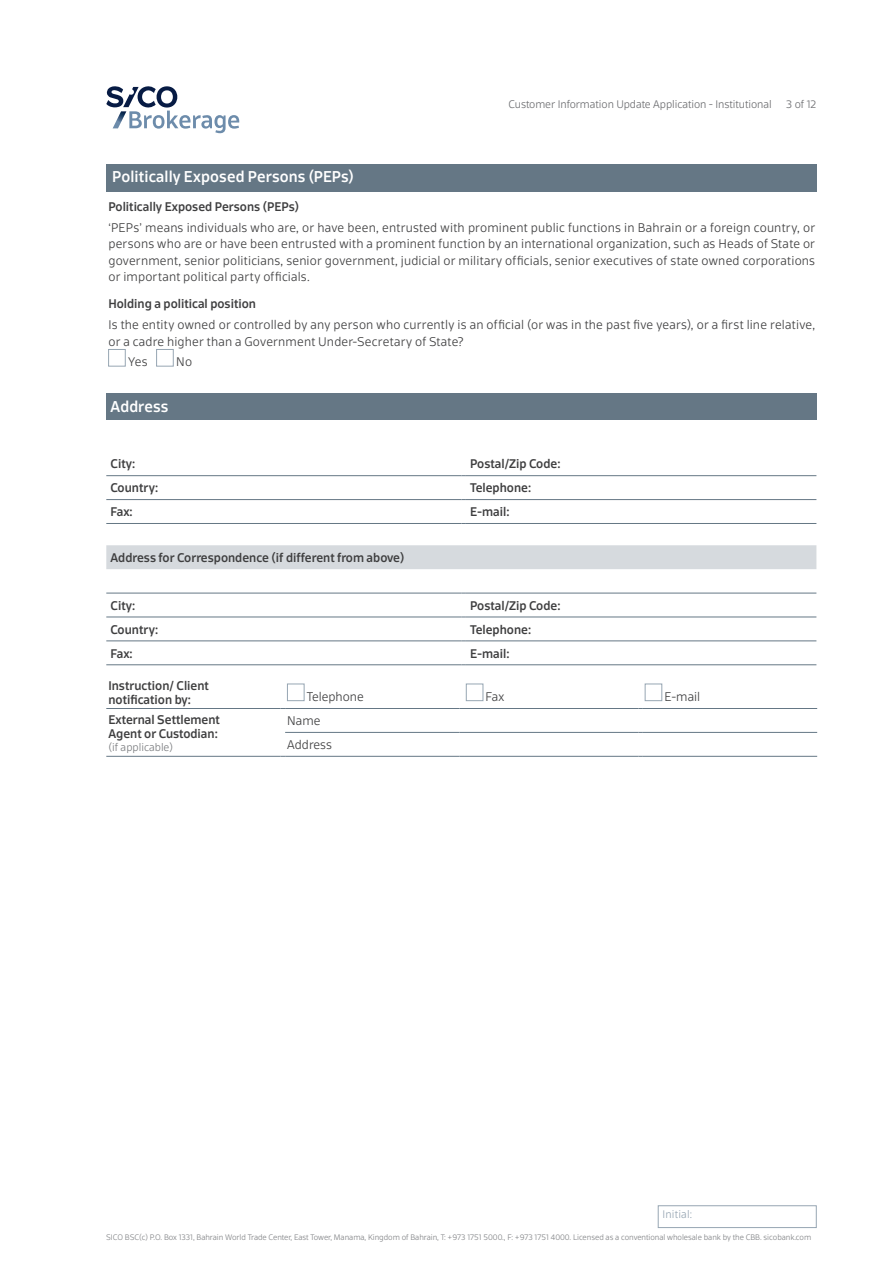
<style>
.page{position:relative;width:893px;height:1263px;background:#fff}
.page>*{position:absolute;margin:0;border:0;box-sizing:border-box;transform-origin:0 0}
.t1{font:500 15px "Scuba OT";letter-spacing:.005em;color:#fff}
.t2{font:300 12px/16.5px "Scuba OT";letter-spacing:.015em;color:#3e3e3f}
.t3{font:500 12px/14.4px "Scuba OT";color:#3e3e3f}
.t4{font:300 10.5px "Scuba OT";letter-spacing:-.005em;color:#6c6d70}
.t5{font:300 10.5px "Scuba OT";color:#7a7c7f}
.t6{font:300 10.5px "Scuba OT";letter-spacing:.01em;color:#97a6b3}
.t7{font:300 7.65px "Scuba OT";letter-spacing:-.005em;color:#808285}
</style>
<div class="page">
<svg style="left:106px;top:86px;width:133px;height:47px"></svg>
<div style="left:658px;top:1205px;width:158px;height:23px;border:1px solid #97a6b3"></div>
<div style="left:106px;top:164px;width:711px;height:27px;background:#657785"></div>
<div style="left:108px;top:349px;width:17px;height:17px;border:1px solid #97a6b3"></div>
<div style="left:156px;top:349px;width:17px;height:17px;border:1px solid #97a6b3"></div>
<div style="left:106px;top:393px;width:710px;height:26px;background:#657785"></div>
<hr style="left:466px;top:419px;width:350px;height:1px;background:#657785">
<hr style="left:106px;top:475px;width:355px;height:1px;background:#657785">
<hr style="left:466px;top:475px;width:350px;height:1px;background:#657785">
<hr style="left:106px;top:499px;width:355px;height:1px;background:#657785">
<hr style="left:466px;top:499px;width:350px;height:1px;background:#657785">
<hr style="left:106px;top:523px;width:355px;height:1px;background:#657785">
<hr style="left:466px;top:523px;width:350px;height:1px;background:#657785">
<hr style="left:106px;top:419px;width:355px;height:1px;background:#657785">
<div style="left:106px;top:545px;width:710px;height:24px;background:#d6dade"></div>
<hr style="left:106px;top:593px;width:355px;height:1px;background:#657785">
<hr style="left:466px;top:593px;width:350px;height:1px;background:#657785">
<hr style="left:106px;top:617px;width:355px;height:1px;background:#657785">
<hr style="left:466px;top:617px;width:350px;height:1px;background:#657785">
<hr style="left:106px;top:641px;width:355px;height:1px;background:#657785">
<hr style="left:466px;top:641px;width:350px;height:1px;background:#657785">
<hr style="left:106px;top:664px;width:355px;height:1px;background:#657785">
<hr style="left:466px;top:664px;width:350px;height:1px;background:#657785">
<hr style="left:106px;top:756px;width:175px;height:1px;background:#657785">
<hr style="left:285px;top:756px;width:174px;height:1px;background:#657785">
<hr style="left:464px;top:756px;width:174px;height:1px;background:#657785">
<hr style="left:643px;top:756px;width:174px;height:1px;background:#657785">
<hr style="left:106px;top:708px;width:175px;height:1px;background:#657785">
<hr style="left:285px;top:708px;width:174px;height:1px;background:#657785">
<hr style="left:464px;top:708px;width:174px;height:1px;background:#657785">
<hr style="left:643px;top:708px;width:174px;height:1px;background:#657785">
<hr style="left:285px;top:732px;width:174px;height:1px;background:#657785">
<hr style="left:464px;top:732px;width:174px;height:1px;background:#657785">
<hr style="left:643px;top:732px;width:174px;height:1px;background:#657785">
<div style="left:287px;top:684px;width:17px;height:17px;border:1px solid #97a6b3"></div>
<div style="left:466px;top:684px;width:17px;height:17px;border:1px solid #97a6b3"></div>
<div style="left:645px;top:684px;width:17px;height:17px;border:1px solid #97a6b3"></div>
<p class="t4" style="left:508px;top:98px;width:265px">Customer Information Update Application - Institutional</p>
<p class="t4" style="left:786px;top:98px;width:32px">3 of 12</p>
<p class="t1" style="left:112px;top:167px;width:243px">Politically Exposed Persons (PEPs)</p>
<p class="t3" style="left:108px;top:199px;width:192px">Politically Exposed Persons (PEPs)</p>
<p class="t2" style="left:108px;top:219px;width:708px;text-align:justify">‘PEPs’ means individuals who are, or have been, entrusted with prominent public functions in Bahrain or a foreign country, or persons who are or have been entrusted with a prominent function by an international organization, such as Heads of State or government, senior politicians, senior government, judicial or military officials, senior executives of state owned corporations or important political party officials.</p>
<p class="t3" style="left:108px;top:297px;width:149px">Holding a political position</p>
<p class="t2" style="left:108px;top:316px;width:708px">Is the entity owned or controlled by any person who currently is an official (or was in the past five years), or a first line relative, or a cadre higher than a Government Under-Secretary of State?</p>
<p class="t2" style="left:128px;top:354px;width:21px">Yes</p>
<p class="t2" style="left:176px;top:354px;width:17px">No</p>
<p class="t1" style="left:111px;top:397px;width:60px">Address</p>
<p class="t3" style="left:111px;top:457px;width:26px">City:</p>
<p class="t3" style="left:470px;top:457px;width:92px">Postal/Zip Code:</p>
<p class="t3" style="left:111px;top:481px;width:49px">Country:</p>
<p class="t3" style="left:470px;top:481px;width:62px">Telephone:</p>
<p class="t3" style="left:111px;top:504px;width:24px">Fax:</p>
<p class="t3" style="left:470px;top:504px;width:41px">E-mail:</p>
<p class="t3" style="left:111px;top:550px;width:295px">Address for Correspondence (if different from above)</p>
<p class="t3" style="left:111px;top:598px;width:26px">City:</p>
<p class="t3" style="left:470px;top:598px;width:92px">Postal/Zip Code:</p>
<p class="t3" style="left:111px;top:622px;width:49px">Country:</p>
<p class="t3" style="left:470px;top:622px;width:62px">Telephone:</p>
<p class="t3" style="left:111px;top:646px;width:24px">Fax:</p>
<p class="t3" style="left:470px;top:646px;width:41px">E-mail:</p>
<p class="t3" style="left:108px;top:678px;width:102px">Instruction/ Client notification by:</p>
<p class="t2" style="left:307px;top:688px;width:58px">Telephone</p>
<p class="t2" style="left:486px;top:688px;width:20px">Fax</p>
<p class="t2" style="left:664px;top:688px;width:37px">E-mail</p>
<p class="t3" style="left:108px;top:712px;width:113px">External Settlement<br>Agent or Custodian:</p>
<p class="t5" style="left:108px;top:740px;width:66px">(if applicable)</p>
<p class="t2" style="left:287px;top:709px;width:46px;line-height:23.9px">Name<br>Address</p>
<p class="t6" style="left:663px;top:1208px;width:31px">Initial:</p>
<p class="t7" style="left:106px;top:1232px;width:706px">SICO BSC(c) P.O. Box 1331, Bahrain World Trade Center, East Tower, Manama, Kingdom of Bahrain, T: +973 1751 5000., F: +973 1751 4000. Licensed as a conventional wholesale bank by the CBB. sicobank.com</p>
</div>
